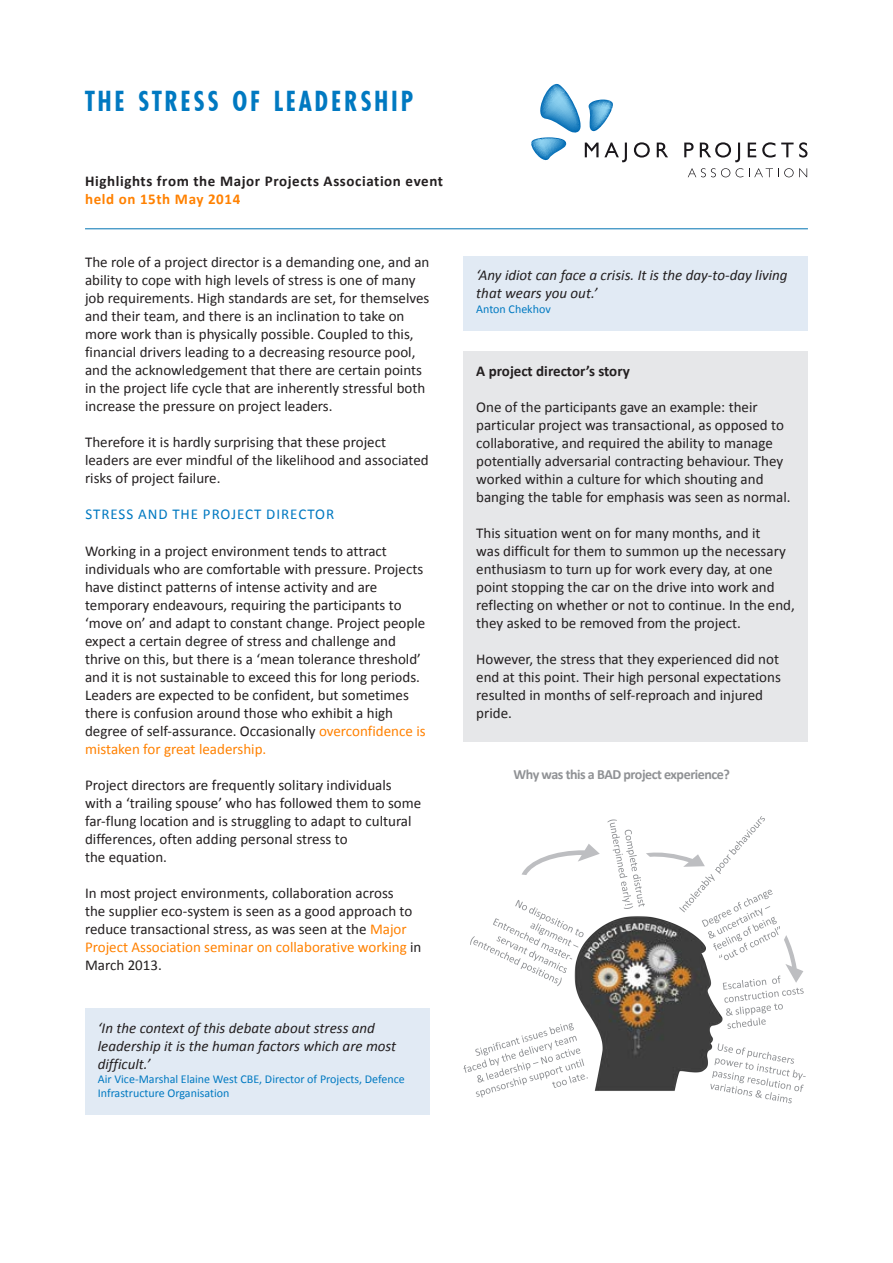
<style>
.page{position:relative;width:893px;height:1263px;background:#fff}
.page>*{position:absolute;margin:0;border:0;box-sizing:border-box;transform-origin:0 0}
.titlebox{font:700 condensed 27px "Futurist";letter-spacing:.1em;color:#0079c1}
.body{font:15px/18px "Calibri";color:#231f20}
.t1{font:italic 15px/18px "Calibri";color:#231f20}
.strap{font:700 15px/18px "Calibri";letter-spacing:.04em;color:#231f20}
.subhead{font:15px "Calibri";letter-spacing:.065em;color:#0079c1}
.strap-2{font:700 15px "Calibri";color:#231f20}
.t2{font:700 14.1px "Calibri";letter-spacing:-.035em;color:#909295}
.t3{font:12px/14.4px "Calibri";color:#0079c1}
.s1{color:#ff8100}
</style>
<div class="page">
<div style="left:85px;top:1008px;width:344px;height:107px;background:#e1eaf4"></div>
<div style="left:463px;top:256px;width:345px;height:75px;background:#e1eaf4"></div>
<div style="left:463px;top:352px;width:345px;height:390px;background:#e6e7e9"></div>
<img style="left:575px;top:923px;width:138px;height:168px">
<svg style="left:470px;top:900px;width:114px;height:86px"></svg>
<svg style="left:463px;top:1023px;width:125px;height:74px"></svg>
<svg style="left:522px;top:844px;width:78px;height:31px"></svg>
<svg style="left:710px;top:1043px;width:96px;height:60px"></svg>
<svg style="left:607px;top:816px;width:197px;height:213px"></svg>
<svg style="left:531px;top:84px;width:96px;height:78px"></svg>
<svg style="left:634px;top:142px;width:16px;height:16px"></svg>
<svg style="left:657px;top:143px;width:11px;height:14px"></svg>
<svg style="left:684px;top:143px;width:10px;height:14px"></svg>
<svg style="left:700px;top:142px;width:40px;height:20px"></svg>
<svg style="left:748px;top:143px;width:8px;height:14px"></svg>
<svg style="left:762px;top:142px;width:45px;height:16px"></svg>
<svg style="left:688px;top:168px;width:42px;height:9px"></svg>
<svg style="left:736px;top:168px;width:7px;height:9px"></svg>
<svg style="left:749px;top:168px;width:58px;height:9px"></svg>
<hr style="left:85px;top:228px;width:723px;height:1px;background:#0072b2">
<p class="titlebox" style="left:85px;top:85px;width:330px">THE STRESS OF LEADERSHIP</p>
<p class="strap" style="left:85px;top:172px;width:360px">Highlights from the Major Projects Association event <span class="s1">held on 15th May 2014</span></p>
<p class="body" style="left:85px;top:254px;width:346px">The role of a project director is a demanding one, and an ability to cope with high levels of stress is one of many job requirements. High standards are set, for themselves and their team, and there is an inclination to take on more work than is physically possible. Coupled to this, financial drivers leading to a decreasing resource pool, and the acknowledgement that there are certain points in the project life cycle that are inherently stressful both increase the pressure on project leaders.</p>
<p class="body" style="left:85px;top:434px;width:345px">Therefore it is hardly surprising that these project leaders are ever mindful of the likelihood and associated risks of project failure.</p>
<p class="subhead" style="left:85px;top:505px;width:250px">STRESS AND THE PROJECT DIRECTOR</p>
<p class="body" style="left:85px;top:542px;width:342px">Working in a project environment tends to attract individuals who are comfortable with pressure. Projects have distinct patterns of intense activity and are temporary endeavours, requiring the participants to ‘move on’ and adapt to constant change. Project people expect a certain degree of stress and challenge and thrive on this, but there is a ‘mean tolerance threshold’ and it is not sustainable to exceed this for long periods.</p>
<p class="body" style="left:85px;top:686px;width:342px">Leaders are expected to be confident, but sometimes there is confusion around those who exhibit a high degree of self-assurance. Occasionally <span class="s1">overconfidence is mistaken for great leadership.</span></p>
<p class="body" style="left:85px;top:776px;width:338px">Project directors are frequently solitary individuals with a ‘trailing spouse’ who has followed them to some far-flung location and is struggling to adapt to cultural differences, often adding personal stress to<br>the equation.</p>
<p class="body" style="left:85px;top:884px;width:338px">In most project environments, collaboration across<br>the supplier eco-system is seen as a good approach to reduce transactional stress, as was seen at the <span class="s1">Major Project Association seminar on collaborative working</span> in March 2013.</p>
<p class="t1" style="left:98px;top:1018px;width:300px">‘In the context of this debate about stress and leadership it is the human factors which are most difficult.’</p>
<p class="t3" style="left:98px;top:1072px;width:308px">Air Vice-Marshal Elaine West CBE, Director of Projects, Defence<br>Infrastructure Organisation</p>
<p class="t1" style="left:476px;top:266px;width:313px">‘Any idiot can face a crisis. It is the day-to-day living that wears you out.’</p>
<p class="t3" style="left:476px;top:301px;width:76px">Anton Chekhov</p>
<p class="strap-2" style="left:476px;top:361px;width:155px">A project director’s story</p>
<p class="body" style="left:476px;top:398px;width:316px">One of the participants gave an example: their particular project was transactional, as opposed to collaborative, and required the ability to manage potentially adversarial contracting behaviour. They worked within a culture for which shouting and banging the table for emphasis was seen as normal.</p>
<p class="body" style="left:476px;top:524px;width:320px">This situation went on for many months, and it<br>was difficult for them to summon up the necessary enthusiasm to turn up for work every day, at one point stopping the car on the drive into work and reflecting on whether or not to continue. In the end, they asked to be removed from the project.</p>
<p class="body" style="left:476px;top:650px;width:306px">However, the stress that they experienced did not end at this point. Their high personal expectations resulted in months of self-reproach and injured pride.</p>
<p class="t2" style="left:514px;top:765px;width:218px">Why was this a BAD project experience?</p>
</div>
